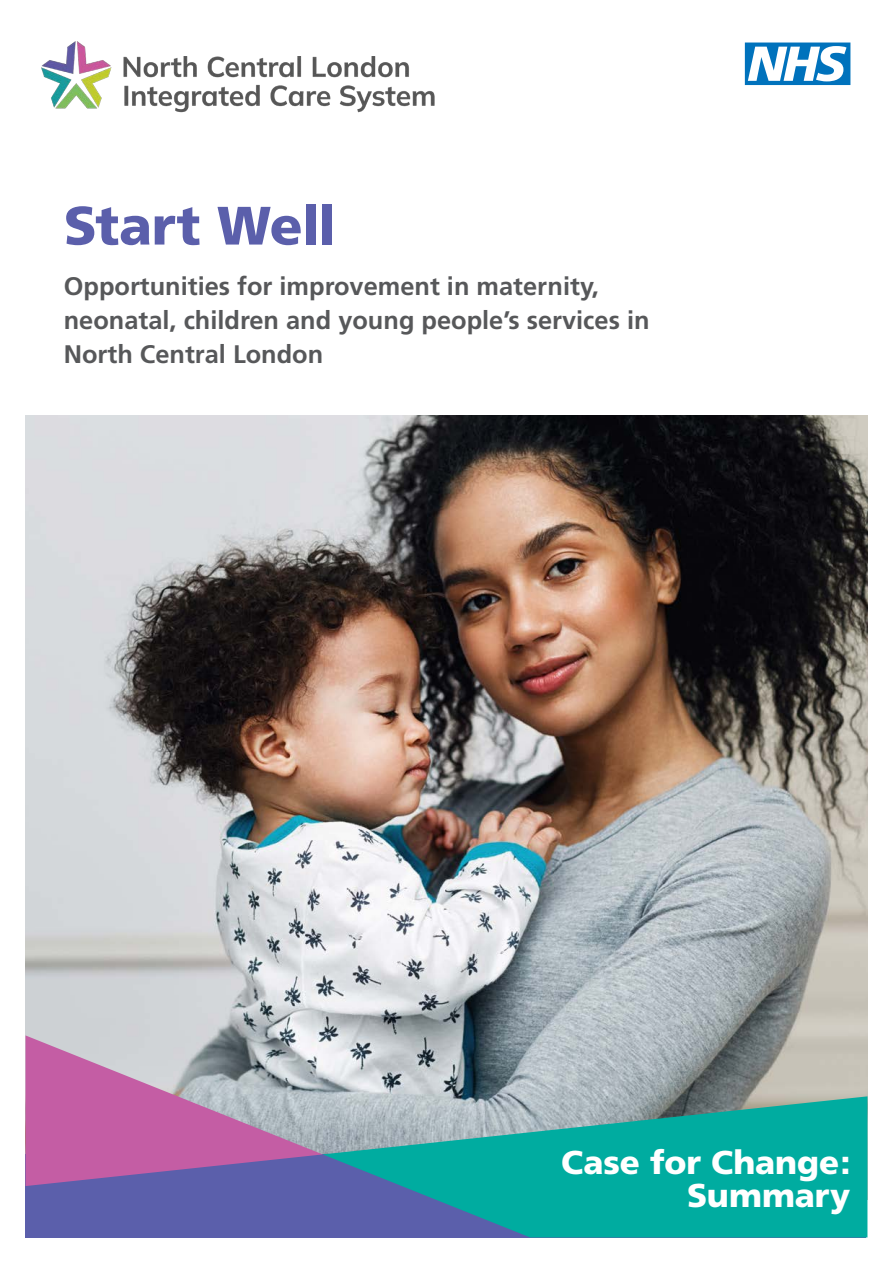
<style>
.page{position:relative;width:893px;height:1263px;background:#fff}
.page>*{position:absolute;margin:0;border:0;box-sizing:border-box;transform-origin:0 0}
.t1{font:900 54px "Frutiger";letter-spacing:-.015em;color:#5b5fab}
.t2{font:900 33px/33px "Frutiger";color:#fff;text-align:right}
.t3{font:700 25.35px/33.9px "Frutiger";color:#57585a}
</style>
<div class="page">
<svg style="left:745px;top:43px;width:105px;height:42px"></svg>
<img style="left:41px;top:41px;width:394px;height:72px">
<img style="left:26px;top:415px;width:841px;height:681px">
<div style="left:26px;top:1154px;width:840px;height:83px;background:#5b5fab"></div>
<svg style="left:323px;top:1096px;width:544px;height:141px;background:#2ca4a5"></svg>
<svg style="left:26px;top:1035px;width:297px;height:151px;background:#b280ae"></svg>
<h1 class="t1" style="left:64px;top:193px;width:274px">Start Well</h1>
<h2 class="t3" style="left:64px;top:270px;width:587px">Opportunities for improvement in maternity, neonatal, children and young people’s services in<br>North Central London</h2>
<p class="t2" style="left:561px;top:1145px;width:291px">Case for Change:<br>Summary</p>
</div>
